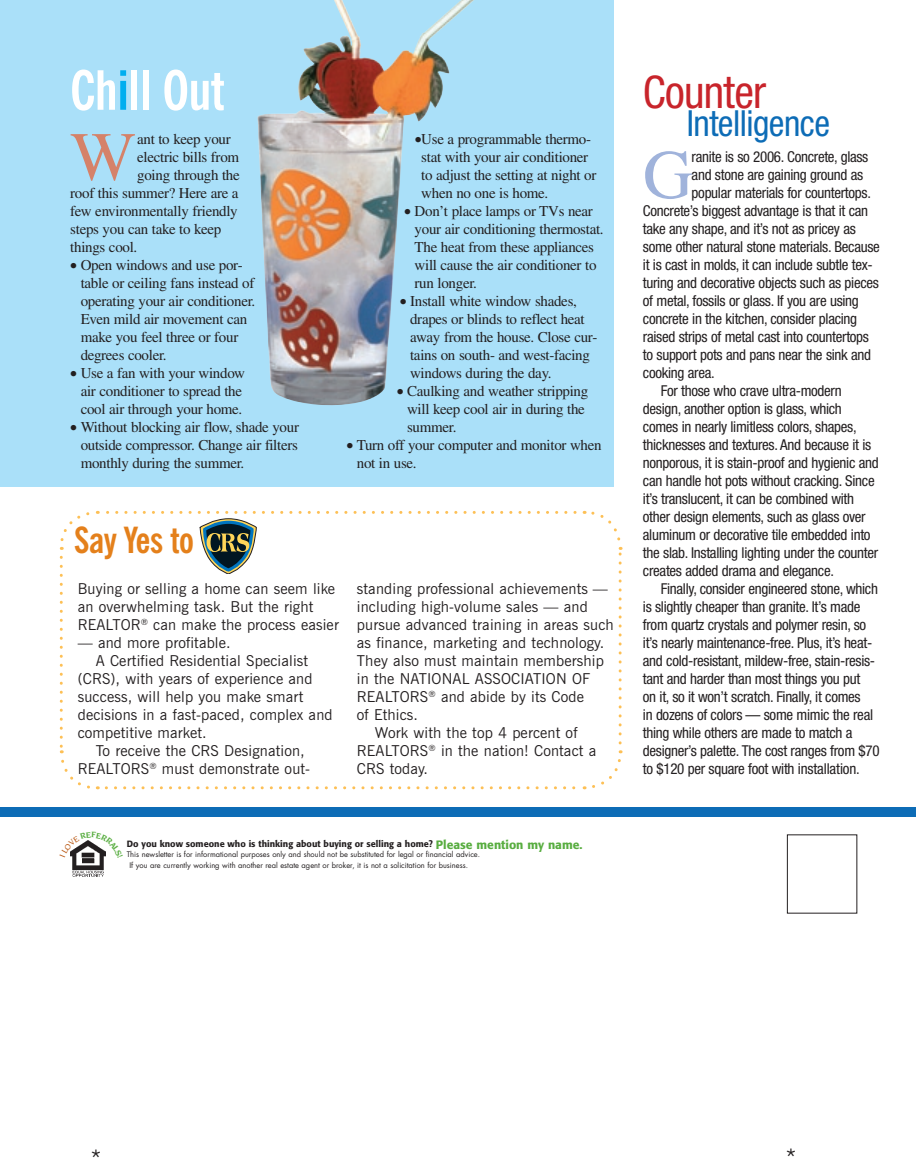
<style>
.page{position:relative;width:918px;height:1175px;background:#fff}
.page>*{position:absolute;margin:0;border:0;box-sizing:border-box;transform-origin:0 0}
.your_home_drop_cap{font:69.45px "Times";color:#d58269}
.your_home_drop_cap-2{font:69.45px "Times";color:#a0b3db}
.your_home_head_1{font:700 condensed 54px "News Gothic BT";letter-spacing:-.015em;color:#fff}
.your_home_head2{font:condensed 45px "Helvetica Neue";letter-spacing:-.015em;color:#c8242b}
.your_home_head2-2{font:condensed 36px "Helvetica Neue";letter-spacing:-.015em;color:#0d6cb6}
.your_home_head_1-2{font:700 condensed 36px "News Gothic BT";letter-spacing:-.015em;color:#e4801b}
.t1{font:300 27px "Helvetica";color:#231f20}
.your_home_body_inden{font:condensed 15px/18px "Helvetica Neue";letter-spacing:-.02em;color:#231f20}
.your_home_body_No_In{font:15px/18px "Times";letter-spacing:-.02em;color:#231f20}
.YH-Sidebar-Ind{font:15px/18px "News Gothic BT";letter-spacing:.01em;color:#231f20}
.your_home_drop_cap-3{font:condensed 15px "Helvetica Neue";letter-spacing:-.02em;color:#231f20}
.your_home_drop_cap-4{font:15px "Times";letter-spacing:-.02em;color:#231f20}
.t2{font:500 9px "Formata";color:#231f20}
.t3{font:7.5px/10.5px "Futura";color:#231f20}
.s1{color:#00aeef}
.s2{font-size:12px;color:#58ad40}
</style>
<div class="page">
<div style="left:0;top:0;width:614px;height:486px;background:#aae0f9"></div>
<img style="left:72px;top:858px;width:32px;height:18px">
<svg style="left:59px;top:510px;width:564px;height:280px"></svg>
<div style="left:0;top:807px;width:915px;height:10px;background:#0d6cb6"></div>
<img style="left:257px;top:0;width:217px;height:406px">
<svg style="left:70px;top:840px;width:36px;height:18px"></svg>
<p class="your_home_head_1" style="left:70px;top:57px;width:156px">Ch<span class="s1">i</span>ll Out</p>
<p class="your_home_drop_cap" style="left:70px;top:118px;width:67px">W</p>
<p class="your_home_drop_cap-4" style="left:137px;top:131px;width:95px">ant to keep your</p>
<p class="your_home_drop_cap-4" style="left:137px;top:149px;width:104px">electric bills from</p>
<p class="your_home_drop_cap-4" style="left:137px;top:167px;width:104px">going through the</p>
<p class="your_home_drop_cap-4" style="left:70px;top:185px;width:170px">roof this summer? Here are a</p>
<p class="your_home_drop_cap-4" style="left:70px;top:203px;width:169px">few environmentally friendly</p>
<p class="your_home_drop_cap-4" style="left:70px;top:221px;width:153px">steps you can take to keep</p>
<p class="your_home_drop_cap-4" style="left:70px;top:239px;width:69px">things cool.</p>
<p class="your_home_body_No_In" style="left:81px;top:256px;width:176px;text-indent:-10px">• Open windows and use por&shy;table or ceiling fans instead of operating your air conditioner.<br>Even mild air movement can make you feel three or four degrees cooler.</p>
<p class="your_home_body_No_In" style="left:70px;top:364px;width:176px;text-align:center">• Use a fan with your window air conditioner to spread the cool air through your home.</p>
<p class="your_home_body_No_In" style="left:81px;top:418px;width:220px;text-align:justify;text-indent:-10px">• Without blocking air flow, shade your outside compressor. Change air filters monthly during the summer.</p>
<p class="your_home_body_No_In" style="left:421px;top:130px;width:177px;text-indent:-7px">•Use a programmable thermo&shy;stat with your air conditioner to adjust the setting at night or when no one is home.</p>
<p class="your_home_body_No_In" style="left:414px;top:202px;width:191px;text-indent:-10px">• Don’t place lamps or TVs near your air conditioning thermostat.<br>The heat from these appliances will cause the air conditioner to run longer.</p>
<p class="your_home_body_No_In" style="left:410px;top:292px;width:189px;text-indent:-10px">• Install white window shades, drapes or blinds to reflect heat away from the house. Close cur&shy;tains on south- and west-facing windows during the day.</p>
<p class="your_home_body_No_In" style="left:407px;top:382px;width:183px;text-indent:-10px">• Caulking and weather stripping will keep cool air in during the summer.</p>
<p class="your_home_body_No_In" style="left:357px;top:436px;width:246px;text-indent:-10px">• Turn off your computer and monitor when not in use.</p>
<p class="your_home_head_1-2" style="left:74px;top:518px;width:122px">Say Yes to</p>
<p class="YH-Sidebar-Ind" style="left:78px;top:580px;width:262px">Buying or selling a home can seem like an overwhelming task. But the right<br>REALTOR<sup>®</sup> can make the process easier</p>
<p class="YH-Sidebar-Ind" style="left:78px;top:634px;width:154px">— and more profitable.</p>
<p class="YH-Sidebar-Ind" style="left:78px;top:652px;width:256px;text-indent:18px">A Certified Residential Specialist (CRS), with years of experience and success, will help you make smart decisions in a fast-paced, complex and competitive market.</p>
<p class="YH-Sidebar-Ind" style="left:78px;top:742px;width:234px;text-indent:18px">To receive the CRS Designation,<br>REALTORS<sup>®</sup> must demonstrate out-</p>
<p class="YH-Sidebar-Ind" style="left:357px;top:580px;width:258px">standing professional achievements — including high-volume sales — and pursue advanced training in areas such as finance, marketing and technology.<br>They also must maintain membership in the NATIONAL ASSOCIATION OF<br>REALTORS<sup>®</sup> and abide by its Code<br>of Ethics.</p>
<p class="YH-Sidebar-Ind" style="left:357px;top:724px;width:241px;text-indent:18px">Work with the top 4 percent of<br>REALTORS<sup>®</sup> in the nation! Contact a<br>CRS today.</p>
<p class="t2" style="left:127px;top:838px;width:457px">Do you know someone who is thinking about buying or selling a home? <span class="s2">Please mention my name.</span></p>
<p class="t3" style="left:129px;top:849px;width:352px;text-indent:-3px">This newsletter is for informational purposes only and should not be substituted for legal or financial advice.<br>If you are currently working with another real estate agent or broker, it is not a solicitation for business.</p>
<p class="your_home_head2" style="left:643px;top:66px;width:125px">Counter</p>
<p class="your_home_head2-2" style="left:687px;top:102px;width:145px">Intelligence</p>
<p class="your_home_drop_cap-2" style="left:643px;top:136px;width:52px">G</p>
<p class="your_home_drop_cap-3" style="left:691px;top:148px;width:178px">ranite is so 2006. Concrete, glass</p>
<p class="your_home_drop_cap-3" style="left:691px;top:166px;width:173px">and stone are gaining ground as</p>
<p class="your_home_drop_cap-3" style="left:691px;top:184px;width:181px">popular materials for countertops.</p>
<p class="your_home_drop_cap-3" style="left:643px;top:202px;width:227px">Concrete’s biggest advantage is that it can</p>
<p class="your_home_drop_cap-3" style="left:643px;top:220px;width:214px">take any shape, and it’s not as pricey as</p>
<p class="your_home_drop_cap-3" style="left:643px;top:238px;width:238px">some other natural stone materials. Because</p>
<p class="your_home_drop_cap-3" style="left:643px;top:256px;width:231px">it is cast in molds, it can include subtle tex-</p>
<p class="your_home_drop_cap-3" style="left:643px;top:274px;width:237px">turing and decorative objects such as pieces</p>
<p class="your_home_drop_cap-3" style="left:643px;top:292px;width:217px">of metal, fossils or glass. If you are using</p>
<p class="your_home_drop_cap-3" style="left:643px;top:310px;width:216px">concrete in the kitchen, consider placing</p>
<p class="your_home_drop_cap-3" style="left:643px;top:328px;width:228px">raised strips of metal cast into countertops</p>
<p class="your_home_drop_cap-3" style="left:643px;top:346px;width:230px">to support pots and pans near the sink and</p>
<p class="your_home_drop_cap-3" style="left:643px;top:364px;width:73px">cooking area.</p>
<p class="your_home_body_inden" style="left:643px;top:382px;width:237px;text-indent:18px">For those who crave ultra-modern design, another option is glass, which comes in nearly limitless colors, shapes, thicknesses and textures. And because it is nonporous, it is stain-proof and hygienic and can handle hot pots without cracking. Since it’s translucent, it can be combined with other design elements, such as glass over aluminum or decorative tile embedded into the slab. Installing lighting under the counter creates added drama and elegance.</p>
<p class="your_home_body_inden" style="left:643px;top:580px;width:238px;text-indent:18px">Finally, consider engineered stone, which is slightly cheaper than granite. It’s made from quartz crystals and polymer resin, so it’s nearly maintenance-free. Plus, it’s heat&shy;and cold-resistant, mildew-free, stain-resis&shy;tant and harder than most things you put<br>on it, so it won’t scratch. Finally, it comes<br>in dozens of colors — some mimic the real thing while others are made to match a designer’s palette. The cost ranges from $70 to $120 per square foot with installation.</p>
<p class="t1" style="left:91px;top:1142px;width:12px">*</p>
<p class="t1" style="left:786px;top:1141px;width:12px">*</p>
</div>
